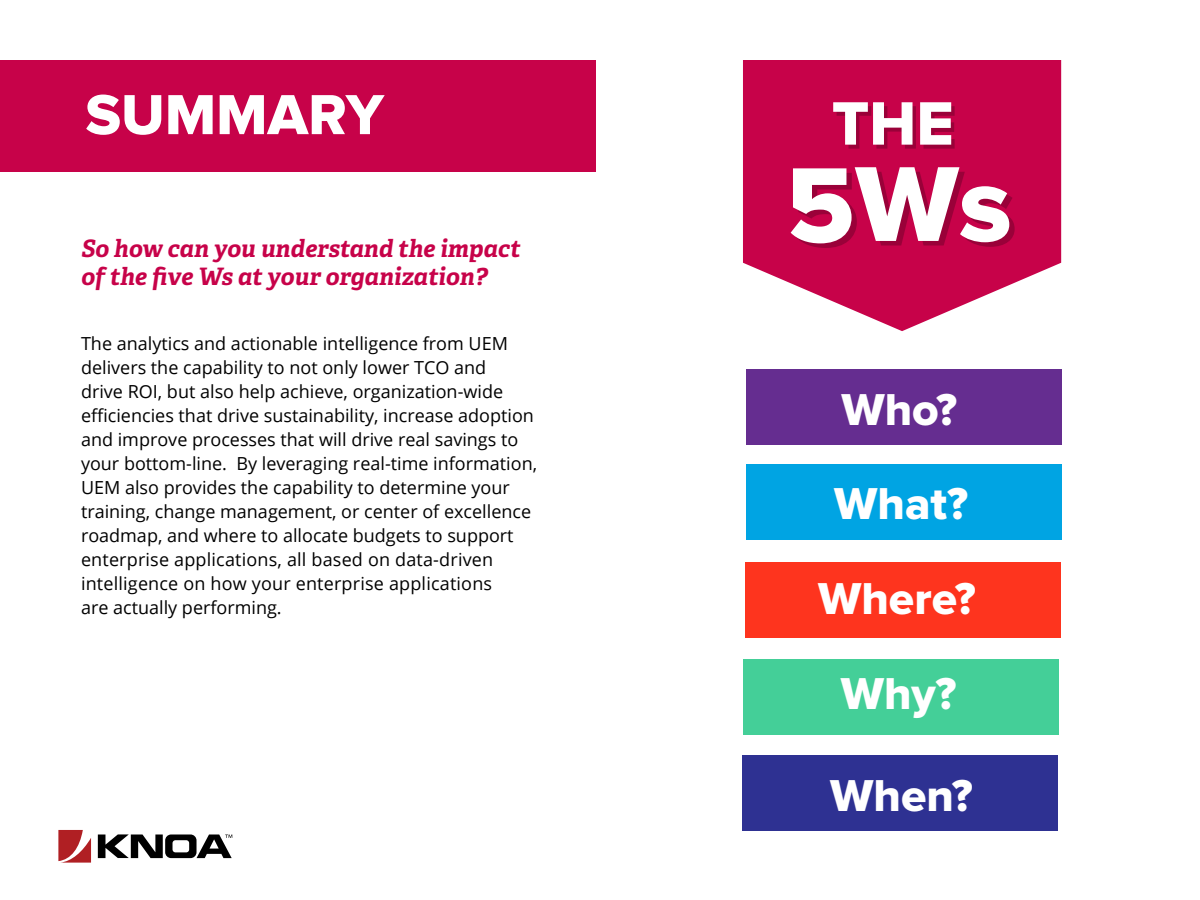
<style>
.page{position:relative;width:1200px;height:900px;background:#fff}
.page>*{position:absolute;margin:0;border:0;box-sizing:border-box;transform-origin:0 0}
.t1{font:58.5px "Proxima Nova Extrabld";color:#fff}
.t2{font:46.35px/95.4px "Proxima Nova Extrabld";color:#fff;text-align:center}
.t3{font:italic 700 24px/28.5px "Adelle";color:#c70249}
.t4{font:18px/24px "Open Sans";color:#000}
</style>
<div class="page">
<div style="left:0;top:60px;width:596px;height:112px;background:#c70249"></div>
<div style="left:746px;top:465px;width:316px;height:75px;background:#00a4e3"></div>
<div style="left:746px;top:369px;width:316px;height:75px;background:#652d90"></div>
<div style="left:745px;top:562px;width:316px;height:75px;background:#fe341e"></div>
<div style="left:742px;top:756px;width:316px;height:75px;background:#2e3192"></div>
<div style="left:743px;top:660px;width:316px;height:75px;background:#44cf98"></div>
<svg style="left:743px;top:60px;width:318px;height:271px;fill:#c70249"></svg>
<svg style="left:791px;top:167px;width:224px;height:81px"></svg>
<svg style="left:833px;top:102px;width:122px;height:47px"></svg>
<svg style="left:58px;top:830px;width:33px;height:33px"></svg>
<svg style="left:98px;top:834px;width:134px;height:24px"></svg>
<h1 class="t1" style="left:86px;top:81px;width:300px">SUMMARY</h1>
<h3 class="t3" style="left:81px;top:233px;width:441px">So how can you understand the impact of the five Ws at your organization?</h3>
<p class="t4" style="left:81px;top:331px;width:458px">The analytics and actionable intelligence from UEM delivers the capability to not only lower TCO and<br>drive ROI, but also help achieve, organization-wide efficiencies that drive sustainability, increase adoption and improve processes that will drive real savings to your bottom-line. By leveraging real-time information, UEM also provides the capability to determine your training, change management, or center of excellence roadmap, and where to allocate budgets to support enterprise applications, all based on data-driven intelligence on how your enterprise applications<br>are actually performing.</p>
<h2 class="t2" style="left:841px;top:363px;width:117px">Who?</h2>
<h2 class="t2" style="left:834px;top:457px;width:136px">What?</h2>
<h2 class="t2" style="left:818px;top:552px;width:159px">Where?<br>Why?</h2>
<h2 class="t2" style="left:830px;top:750px;width:144px">When?</h2>
</div>
